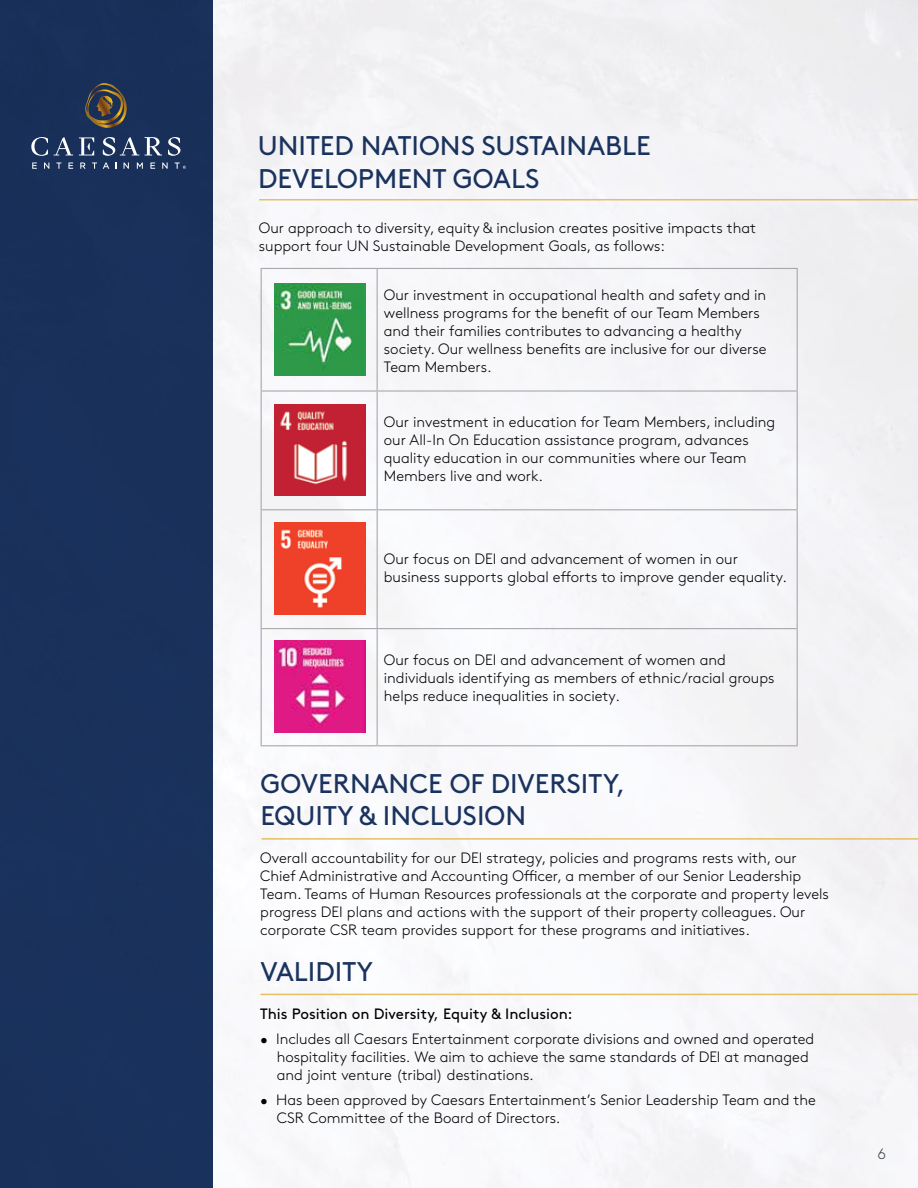
<style>
.page{position:relative;width:918px;height:1188px;background:#fff}
.page>*{position:absolute;margin:0;border:0;box-sizing:border-box;transform-origin:0 0}
.t1{font:27px/32.4px "Brown Pro";color:#1a335e}
.t2{font:300 15px/18px "Brown Pro";color:#000}
.t3{font:15px "Brown Pro";color:#000}
</style>
<div class="page">
<div style="left:213px;top:0;width:705px;height:1188px;background:#f6f6f9"></div>
<hr style="left:261px;top:268px;width:116px;height:1px;background:#a7a9ac">
<hr style="left:261px;top:269px;width:1px;height:121px;background:#a7a9ac">
<hr style="left:377px;top:268px;width:421px;height:1px;background:#a7a9ac">
<hr style="left:377px;top:269px;width:1px;height:121px;background:#a7a9ac">
<hr style="left:797px;top:269px;width:1px;height:121px;background:#a7a9ac">
<hr style="left:261px;top:390px;width:116px;height:2px;background:#a7a9ac">
<hr style="left:261px;top:392px;width:1px;height:117px;background:#a7a9ac">
<hr style="left:377px;top:390px;width:421px;height:2px;background:#a7a9ac">
<hr style="left:377px;top:392px;width:1px;height:117px;background:#a7a9ac">
<hr style="left:797px;top:392px;width:1px;height:117px;background:#a7a9ac">
<hr style="left:261px;top:509px;width:116px;height:1px;background:#a7a9ac">
<hr style="left:261px;top:510px;width:1px;height:118px;background:#a7a9ac">
<hr style="left:377px;top:509px;width:421px;height:1px;background:#a7a9ac">
<hr style="left:377px;top:510px;width:1px;height:118px;background:#a7a9ac">
<hr style="left:797px;top:510px;width:1px;height:118px;background:#a7a9ac">
<hr style="left:261px;top:628px;width:116px;height:1px;background:#a7a9ac">
<hr style="left:261px;top:629px;width:1px;height:116px;background:#a7a9ac">
<hr style="left:377px;top:628px;width:421px;height:1px;background:#a7a9ac">
<hr style="left:377px;top:629px;width:1px;height:116px;background:#a7a9ac">
<hr style="left:797px;top:629px;width:1px;height:116px;background:#a7a9ac">
<hr style="left:261px;top:745px;width:116px;height:1px;background:#a7a9ac">
<hr style="left:377px;top:745px;width:421px;height:1px;background:#a7a9ac">
<div style="left:0;top:0;width:213px;height:1188px;background:#1a335e"></div>
<svg style="left:79px;top:137px;width:15px;height:18px"></svg>
<svg style="left:54px;top:137px;width:19px;height:18px"></svg>
<svg style="left:145px;top:137px;width:17px;height:18px"></svg>
<svg style="left:103px;top:137px;width:36px;height:19px"></svg>
<svg style="left:168px;top:137px;width:13px;height:19px"></svg>
<svg style="left:31px;top:137px;width:17px;height:19px"></svg>
<svg style="left:32px;top:163px;width:5px;height:6px"></svg>
<svg style="left:44px;top:163px;width:5px;height:6px"></svg>
<svg style="left:56px;top:163px;width:5px;height:6px"></svg>
<svg style="left:68px;top:163px;width:5px;height:6px"></svg>
<svg style="left:80px;top:163px;width:5px;height:6px"></svg>
<svg style="left:92px;top:163px;width:5px;height:6px"></svg>
<svg style="left:103px;top:162px;width:6px;height:7px"></svg>
<svg style="left:124px;top:163px;width:5px;height:6px"></svg>
<svg style="left:137px;top:163px;width:6px;height:6px"></svg>
<svg style="left:150px;top:163px;width:5px;height:6px"></svg>
<svg style="left:162px;top:163px;width:6px;height:6px"></svg>
<svg style="left:175px;top:163px;width:11px;height:6px"></svg>
<svg style="left:85px;top:83px;width:42px;height:45px"></svg>
<hr style="left:259px;top:199px;width:659px;height:1px;background:#e6be63">
<hr style="left:262px;top:838px;width:656px;height:2px;background:#e6be63">
<hr style="left:261px;top:994px;width:657px;height:1px;background:#e6be63">
<img style="left:274px;top:404px;width:92px;height:92px">
<img style="left:274px;top:523px;width:92px;height:91px">
<img style="left:274px;top:640px;width:92px;height:92px">
<img style="left:274px;top:283px;width:92px;height:92px">
<h1 class="t1" style="left:258px;top:128px;width:394px">UNITED NATIONS SUSTAINABLE<br>DEVELOPMENT GOALS</h1>
<p class="t2" style="left:259px;top:218px;width:499px">Our approach to diversity, equity &amp; inclusion creates positive impacts that support four UN Sustainable Development Goals, as follows:</p>
<p class="t2" style="left:384px;top:285px;width:384px">Our investment in occupational health and safety and in wellness programs for the benefit of our Team Members and their families contributes to advancing a healthy society. Our wellness benefits are inclusive for our diverse Team Members.</p>
<p class="t2" style="left:384px;top:412px;width:393px">Our investment in education for Team Members, including our All-In On Education assistance program, advances quality education in our communities where our Team Members live and work.</p>
<p class="t2" style="left:384px;top:549px;width:405px">Our focus on DEI and advancement of women in our business supports global efforts to improve gender equality.</p>
<p class="t2" style="left:384px;top:649px;width:392px">Our focus on DEI and advancement of women and individuals identifying as members of ethnic/racial groups helps reduce inequalities in society.</p>
<h1 class="t1" style="left:260px;top:765px;width:367px">GOVERNANCE OF DIVERSITY,<br>EQUITY &amp; INCLUSION</h1>
<p class="t2" style="left:260px;top:848px;width:570px">Overall accountability for our DEI strategy, policies and programs rests with, our Chief Administrative and Accounting Officer, a member of our Senior Leadership Team. Teams of Human Resources professionals at the corporate and property levels progress DEI plans and actions with the support of their property colleagues. Our corporate CSR team provides support for these programs and initiatives.</p>
<h1 class="t1" style="left:260px;top:953px;width:114px">VALIDITY</h1>
<p class="t3" style="left:260px;top:1003px;width:314px">This Position on Diversity, Equity &amp; Inclusion:</p>
<p class="t2" style="left:277px;top:1029px;width:539px;text-indent:-16px">• Includes all Caesars Entertainment corporate divisions and owned and operated hospitality facilities. We aim to achieve the same standards of DEI at managed and joint venture (tribal) destinations.</p>
<p class="t2" style="left:277px;top:1090px;width:541px;text-indent:-16px">• Has been approved by Caesars Entertainment’s Senior Leadership Team and the<br>CSR Committee of the Board of Directors.</p>
<p class="t2" style="left:878px;top:1143px;width:10px">6</p>
</div>
